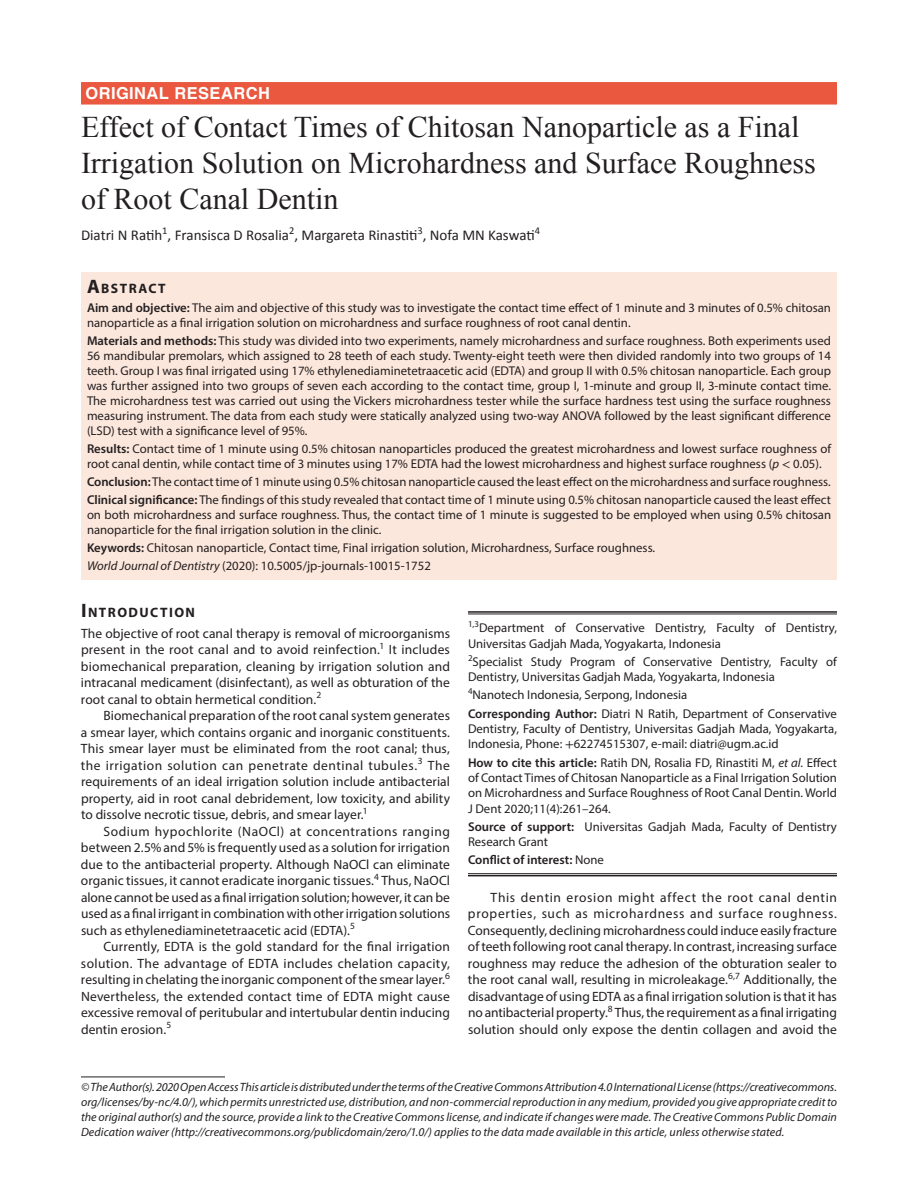
<style>
.page{position:relative;width:918px;height:1188px;background:#fff}
.page>*{position:absolute;margin:0;border:0;box-sizing:border-box;transform-origin:0 0}
.t1{font:30px/36px "Times New Roman";color:#231f20}
.t2{font:700 16.5px "Helvetica LT Std";letter-spacing:.025em;color:#fff}
.t3{font:15px "Calibri";color:#231f20}
.t4{font:700 13.65px "Myriad Pro";letter-spacing:.105em;color:#231f20}
.t5{font:13.5px/16.5px "Myriad Pro";letter-spacing:.005em;color:#231f20;text-align:justify}
.t6{font:12.75px/15px "Myriad Pro";color:#231f20}
.t7{font:600 12.75px "Myriad Pro";color:#231f20}
.t8{font:italic 12px/15px "Myriad Pro";letter-spacing:.005em;color:#231f20;text-align:justify}
.s1{font-size:19.5px}
.s2{font-weight:600}
.s3{font-style:italic}
.s4{font-family:"STIX"}
.s5{font-weight:400}
</style>
<div class="page">
<div style="left:81px;top:82px;width:756px;height:23px;background:#e9583f"></div>
<div style="left:81px;top:272px;width:756px;height:26px;background:#fce7dc"></div>
<div style="left:81px;top:297px;width:756px;height:39px;background:#fce7dc"></div>
<div style="left:81px;top:330px;width:756px;height:114px;background:#fce7dc"></div>
<div style="left:81px;top:438px;width:756px;height:39px;background:#fce7dc"></div>
<div style="left:81px;top:471px;width:756px;height:24px;background:#fce7dc"></div>
<div style="left:81px;top:489px;width:756px;height:54px;background:#fce7dc"></div>
<div style="left:81px;top:537px;width:756px;height:24px;background:#fce7dc"></div>
<div style="left:81px;top:555px;width:756px;height:24px;background:#fce7dc"></div>
<hr style="left:468px;top:611px;width:369px;height:2px;background:#231f20">
<hr style="left:468px;top:614px;width:369px;height:1px;background:#231f20">
<hr style="left:468px;top:873px;width:369px;height:1px;background:#231f20">
<hr style="left:468px;top:875px;width:369px;height:1px;background:#231f20">
<hr style="left:81px;top:1077px;width:144px;height:1px;background:#231f20">
<p class="t2" style="left:86px;top:83px;width:186px">ORIGINAL RESEARCH</p>
<h1 class="t1" style="left:81px;top:108px;width:736px">Effect of Contact Times of Chitosan Nanoparticle as a Final<br>Irrigation Solution on Microhardness and Surface Roughness of Root Canal Dentin</h1>
<p class="t3" style="left:81px;top:226px;width:461px">Diatri N Ratih<sup>1</sup>, Fransisca D Rosalia<sup>2</sup>, Margareta Rinastiti<sup>3</sup>, Nofa MN Kaswati<sup>4</sup></p>
<p class="t4" style="left:87px;top:279px;width:80px"><span class="s1">A</span>BSTRACT</p>
<p class="t6" style="left:87px;top:300px;width:745px"><span class="s2">Aim and objective:</span> The aim and objective of this study was to investigate the contact time effect of 1 minute and 3 minutes of 0.5% chitosan nanoparticle as a final irrigation solution on microhardness and surface roughness of root canal dentin.</p>
<p class="t6" style="left:87px;top:333px;width:746px;text-align:justify"><span class="s2">Materials and methods:</span> This study was divided into two experiments, namely microhardness and surface roughness. Both experiments used 56 mandibular premolars, which assigned to 28 teeth of each study. Twenty-eight teeth were then divided randomly into two groups of 14 teeth. Group I was final irrigated using 17% ethylenediaminetetraacetic acid (EDTA) and group II with 0.5% chitosan nanoparticle. Each group was further assigned into two groups of seven each according to the contact time, group I, 1-minute and group II, 3-minute contact time.<br>The microhardness test was carried out using the Vickers microhardness tester while the surface hardness test using the surface roughness measuring instrument. The data from each study were statically analyzed using two-way ANOVA followed by the least significant difference (LSD) test with a significance level of 95%.</p>
<p class="t6" style="left:87px;top:441px;width:746px"><span class="s2">Results:</span> Contact time of 1 minute using 0.5% chitosan nanoparticles produced the greatest microhardness and lowest surface roughness of root canal dentin, while contact time of 3 minutes using 17% EDTA had the lowest microhardness and highest surface roughness (<span class="s3">p</span> <span class="s4">&lt;</span> 0.05).</p>
<p class="t6" style="left:87px;top:473px;width:746px;line-height:18px"><span class="s2">Conclusion:</span> The contact time of 1 minute using 0.5% chitosan nanoparticle caused the least effect on the microhardness and surface roughness.<br><span class="s2">Clinical significance:</span> The findings of this study revealed that contact time of 1 minute using 0.5% chitosan nanoparticle caused the least effect</p>
<p class="t6" style="left:87px;top:507px;width:746px">on both microhardness and surface roughness. Thus, the contact time of 1 minute is suggested to be employed when using 0.5% chitosan nanoparticle for the final irrigation solution in the clinic.</p>
<p class="t6" style="left:87px;top:539px;width:570px;line-height:18px"><span class="s2">Keywords:</span> Chitosan nanoparticle, Contact time, Final irrigation solution, Microhardness, Surface roughness.<br><span class="s3">World Journal of Dentistry</span> (2020): 10.5005/jp-journals-10015-1752</p>
<p class="t4" style="left:81px;top:603px;width:116px"><span class="s1">I</span>NTRODUCTION</p>
<p class="t5" style="left:81px;top:625px;width:371px">The objective of root canal therapy is removal of microorganisms present in the root canal and to avoid reinfection.<sup>1</sup> It includes biomechanical preparation, cleaning by irrigation solution and intracanal medicament (disinfectant), as well as obturation of the root canal to obtain hermetical condition.<sup>2</sup></p>
<p class="t5" style="left:81px;top:707px;width:371px;text-indent:23px">Biomechanical preparation of the root canal system generates a smear layer, which contains organic and inorganic constituents.<br>This smear layer must be eliminated from the root canal; thus, the irrigation solution can penetrate dentinal tubules.<sup>3</sup> The requirements of an ideal irrigation solution include antibacterial property, aid in root canal debridement, low toxicity, and ability to dissolve necrotic tissue, debris, and smear layer.<sup>1</sup></p>
<p class="t5" style="left:81px;top:823px;width:371px;text-indent:23px">Sodium hypochlorite (NaOCl) at concentrations ranging between 2.5% and 5% is frequently used as a solution for irrigation due to the antibacterial property. Although NaOCl can eliminate organic tissues, it cannot eradicate inorganic tissues.<sup>4</sup> Thus, NaOCl alone cannot be used as a final irrigation solution; however, it can be used as a final irrigant in combination with other irrigation solutions such as ethylenediaminetetraacetic acid (EDTA).<sup>5</sup></p>
<p class="t5" style="left:81px;top:938px;width:371px;text-indent:23px">Currently, EDTA is the gold standard for the final irrigation solution. The advantage of EDTA includes chelation capacity, resulting in chelating the inorganic component of the smear layer.<sup>6<br></sup>Nevertheless, the extended contact time of EDTA might cause excessive removal of peritubular and intertubular dentin inducing dentin erosion.<sup>5</sup></p>
<p class="t6" style="left:468px;top:620px;width:371px"><sup>1,3</sup>Department of Conservative Dentistry, Faculty of Dentistry,<br>Universitas Gadjah Mada, Yogyakarta, Indonesia</p>
<p class="t6" style="left:468px;top:654px;width:370px"><sup>2</sup>Specialist Study Program of Conservative Dentistry, Faculty of<br>Dentistry, Universitas Gadjah Mada, Yogyakarta, Indonesia</p>
<p class="t6" style="left:468px;top:686px;width:370px;line-height:18.3px"><sup>4</sup>Nanotech Indonesia, Serpong, Indonesia<br><span class="s2">Corresponding Author:</span> Diatri N Ratih, Department of Conservative</p>
<p class="t6" style="left:468px;top:721px;width:370px">Dentistry, Faculty of Dentistry, Universitas Gadjah Mada, Yogyakarta,<br>Indonesia, Phone: <span class="s4">+</span>62274515307, e-mail: diatri@ugm.ac.id</p>
<p class="t6" style="left:468px;top:754px;width:370px;text-align:justify"><span class="s2">How to cite this article:</span> Ratih DN, Rosalia FD, Rinastiti M, <span class="s3">et al.</span> Effect of Contact Times of Chitosan Nanoparticle as a Final Irrigation Solution on Microhardness and Surface Roughness of Root Canal Dentin. World J Dent 2020;11(4):261–264.</p>
<p class="t6" style="left:468px;top:819px;width:370px"><span class="s2">Source of support:</span> Universitas Gadjah Mada, Faculty of Dentistry<br>Research Grant</p>
<p class="t7" style="left:468px;top:852px;width:137px">Conflict of interest: <span class="s5">None</span></p>
<p class="t5" style="left:468px;top:889px;width:371px;text-indent:23px">This dentin erosion might affect the root canal dentin properties, such as microhardness and surface roughness.<br>Consequently, declining microhardness could induce easily fracture of teeth following root canal therapy. In contrast, increasing surface roughness may reduce the adhesion of the obturation sealer to the root canal wall, resulting in microleakage.<sup>6,7</sup> Additionally, the disadvantage of using EDTA as a final irrigation solution is that it has no antibacterial property.<sup>8</sup> Thus, the requirement as a final irrigating solution should only expose the dentin collagen and avoid the</p>
<p class="t8" style="left:81px;top:1079px;width:758px">© The Author(s). 2020 Open Access This article is distributed under the terms of the Creative Commons Attribution 4.0 International License (https://creativecommons. org/licenses/by-nc/4.0/), which permits unrestricted use, distribution, and non-commercial reproduction in any medium, provided you give appropriate credit to the original author(s) and the source, provide a link to the Creative Commons license, and indicate if changes were made. The Creative Commons Public Domain Dedication waiver (http://creativecommons.org/publicdomain/zero/1.0/) applies to the data made available in this article, unless otherwise stated.</p>
</div>
